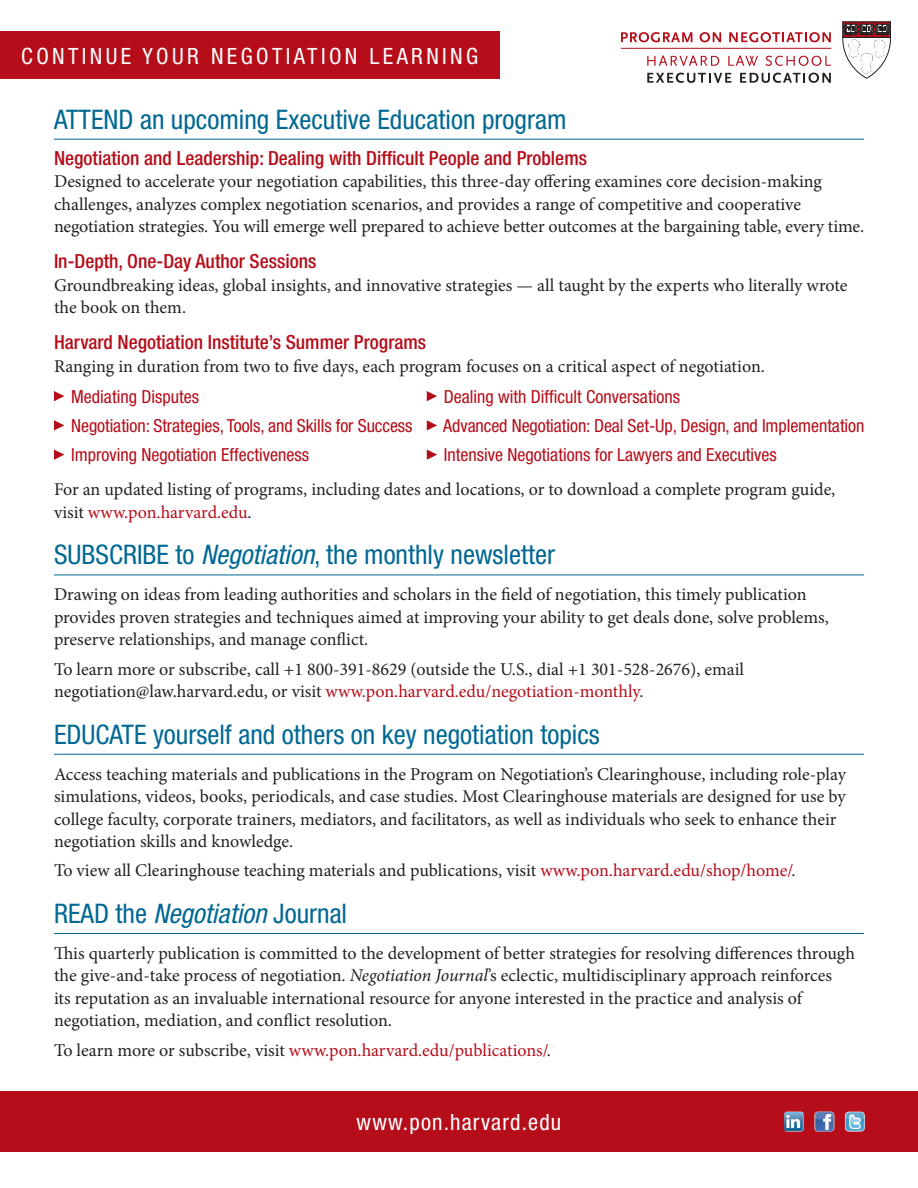
<style>
.page{position:relative;width:918px;height:1188px;background:#fff}
.page>*{position:absolute;margin:0;border:0;box-sizing:border-box;transform-origin:0 0}
.t1{font:condensed 27px "Helvetica Neue";color:#006893}
.t2{font:condensed 22.5px "Helvetica Neue";letter-spacing:.15em;color:#fff}
.t3{font:condensed 22.5px "Helvetica Neue";letter-spacing:.05em;color:#fff}
.t4{font:500 condensed 19.5px "Helvetica Neue";color:#b50e1a}
.t5{font:18px/22.5px "Minion Pro";color:#231f20}
.t6{font:condensed 18px/29.2px "Helvetica Neue";color:#b50e1a}
.t7{font:18px "Minion Pro";letter-spacing:-.005em;color:#b50e1a}
.s1{color:#b50e1a}
.s2{font-style:italic}
.s3{color:#231f20}
</style>
<div class="page">
<div style="left:0;top:1091px;width:918px;height:61px;background:#b50e1a"></div>
<div style="left:842px;top:21px;width:49px;height:17px;border:1px solid #231f20"></div>
<svg style="left:842px;top:22px;width:49px;height:57px"></svg>
<hr style="left:621px;top:48px;width:210px;height:1px;background:#b50e1a">
<svg style="left:621px;top:32px;width:71px;height:10px"></svg>
<svg style="left:700px;top:32px;width:21px;height:10px"></svg>
<svg style="left:729px;top:32px;width:102px;height:10px"></svg>
<svg style="left:647px;top:56px;width:72px;height:10px"></svg>
<svg style="left:728px;top:56px;width:30px;height:10px"></svg>
<svg style="left:766px;top:56px;width:65px;height:10px"></svg>
<svg style="left:647px;top:73px;width:84px;height:10px"></svg>
<svg style="left:740px;top:73px;width:91px;height:10px"></svg>
<div style="left:0;top:32px;width:500px;height:47px;background:#b50e1a"></div>
<hr style="left:54px;top:139px;width:810px;height:1px;background:#006893">
<hr style="left:54px;top:575px;width:810px;height:1px;background:#006893">
<hr style="left:54px;top:754px;width:810px;height:1px;background:#006893">
<hr style="left:54px;top:933px;width:810px;height:1px;background:#006893">
<svg style="left:54px;top:391px;width:10px;height:10px"></svg>
<svg style="left:54px;top:420px;width:10px;height:11px"></svg>
<svg style="left:54px;top:450px;width:10px;height:10px"></svg>
<img style="left:784px;top:1112px;width:20px;height:20px">
<img style="left:814px;top:1112px;width:21px;height:20px">
<img style="left:845px;top:1112px;width:20px;height:20px">
<svg style="left:427px;top:391px;width:10px;height:10px"></svg>
<svg style="left:427px;top:420px;width:10px;height:11px"></svg>
<svg style="left:427px;top:450px;width:10px;height:10px"></svg>
<p class="t2" style="left:21px;top:43px;width:458px">CONTINUE YOUR NEGOTIATION LEARNING</p>
<p class="t1" style="left:54px;top:103px;width:514px">ATTEND an upcoming Executive Education program</p>
<p class="t4" style="left:54px;top:146px;width:535px">Negotiation and Leadership: Dealing with Difficult People and Problems</p>
<p class="t5" style="left:54px;top:170px;width:812px">Designed to accelerate your negotiation capabilities, this three-day offering examines core decision-making challenges, analyzes complex negotiation scenarios, and provides a range of competitive and cooperative negotiation strategies. You will emerge well prepared to achieve better outcomes at the bargaining table, every time.</p>
<p class="t4" style="left:54px;top:249px;width:264px">In-Depth, One-Day Author Sessions</p>
<p class="t5" style="left:54px;top:274px;width:795px">Groundbreaking ideas, global insights, and innovative strategies — all taught by the experts who literally wrote the book on them.</p>
<p class="t4" style="left:54px;top:330px;width:374px">Harvard Negotiation Institute’s Summer Programs</p>
<p class="t5" style="left:54px;top:355px;width:712px">Ranging in duration from two to five days, each program focuses on a critical aspect of negotiation.</p>
<p class="t6" style="left:71px;top:382px;width:343px">Mediating Disputes<br>Negotiation: Strategies, Tools, and Skills for Success<br>Improving Negotiation Effectiveness</p>
<p class="t6" style="left:443px;top:382px;width:423px">Dealing with Difficult Conversations<br>Advanced Negotiation: Deal Set-Up, Design, and Implementation<br>Intensive Negotiations for Lawyers and Executives</p>
<p class="t5" style="left:54px;top:478px;width:783px">For an updated listing of programs, including dates and locations, or to download a complete program guide, visit <span class="s1">www.pon.harvard.edu</span>.</p>
<p class="t1" style="left:54px;top:539px;width:503px">SUBSCRIBE to <span class="s2">Negotiation</span>, the monthly newsletter</p>
<p class="t5" style="left:54px;top:583px;width:776px">Drawing on ideas from leading authorities and scholars in the field of negotiation, this timely publication provides proven strategies and techniques aimed at improving your ability to get deals done, solve problems, preserve relationships, and manage conflict.</p>
<p class="t5" style="left:54px;top:658px;width:692px">To learn more or subscribe, call +1 800-391-8629 (outside the U.S., dial +1 301-528-2676), email negotiation@law.harvard.edu, or visit <span class="s1">www.pon.harvard.edu/negotiation-monthly</span>.</p>
<p class="t1" style="left:54px;top:718px;width:547px">EDUCATE yourself and others on key negotiation topics</p>
<p class="t5" style="left:54px;top:763px;width:793px">Access teaching materials and publications in the Program on Negotiation’s Clearinghouse, including role-play simulations, videos, books, periodicals, and case studies. Most Clearinghouse materials are designed for use by college faculty, corporate trainers, mediators, and facilitators, as well as individuals who seek to enhance their negotiation skills and knowledge.</p>
<p class="t5" style="left:54px;top:859px;width:743px">To view all Clearinghouse teaching materials and publications, visit <span class="s1">www.pon.harvard.edu/shop/home/</span>.</p>
<p class="t1" style="left:54px;top:898px;width:295px">READ the <span class="s2">Negotiation</span> Journal</p>
<p class="t5" style="left:54px;top:942px;width:803px">This quarterly publication is committed to the development of better strategies for resolving differences through the give-and-take process of negotiation. <span class="s2">Negotiation Journal</span>’s eclectic, multidisciplinary approach reinforces<br>its reputation as an invaluable international resource for anyone interested in the practice and analysis of negotiation, mediation, and conflict resolution.</p>
<p class="t7" style="left:54px;top:1038px;width:499px"><span class="s3">To learn more or subscribe, visit</span> www.pon.harvard.edu/publications/<span class="s3">.</span></p>
<p class="t3" style="left:357px;top:1110px;width:206px">www.pon.harvard.edu</p>
</div>
